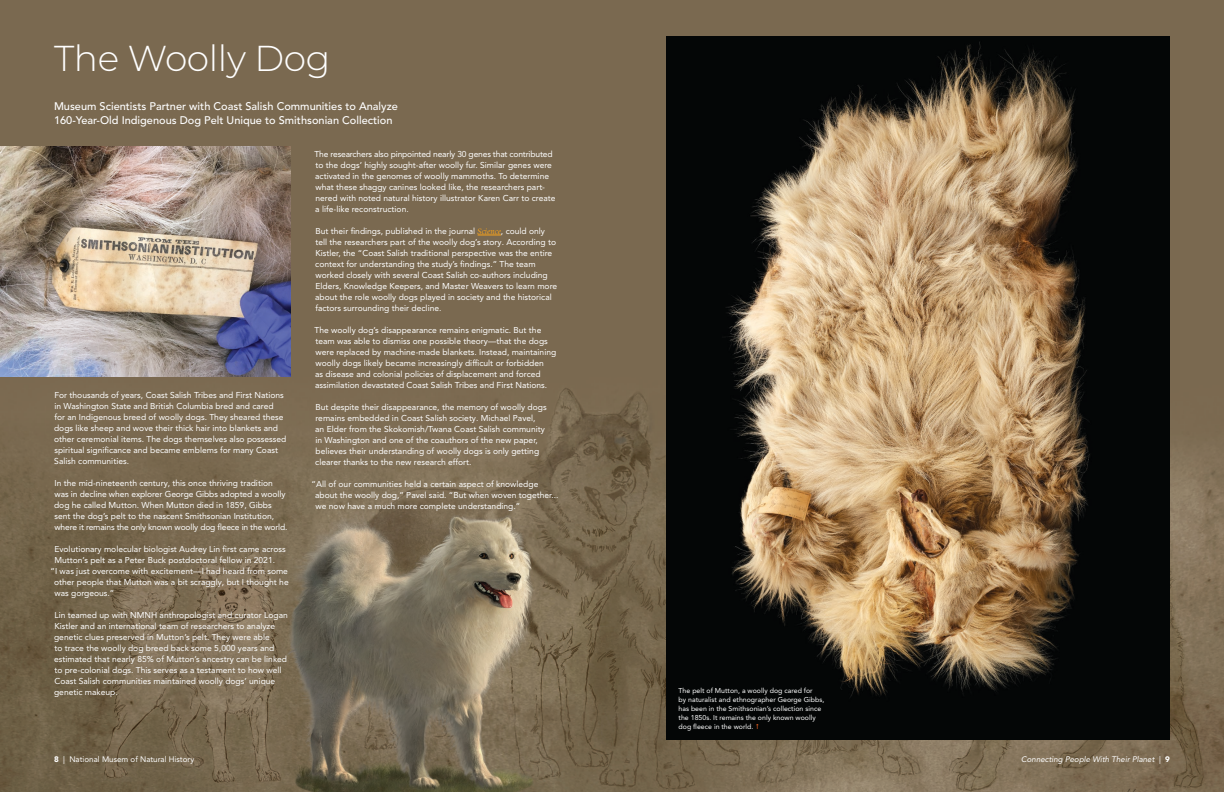
<style>
.page{position:relative;width:1224px;height:792px;background:#fff}
.page>*{position:absolute;margin:0;border:0;box-sizing:border-box;transform-origin:0 0}
.t1{font:300 36px "Montserrat";letter-spacing:-.01em;color:#fff}
.t2{font:500 11px/14px "Avenir LT Pro";color:#fff}
.t3{font:8.5px/11px "Avenir LT Pro";color:#fff}
.t4{font:italic 8px "Avenir LT Pro";color:#fff}
.t5{font:8px "Avenir LT Pro";color:#fff}
.t6{font:7px/9px "Avenir LT Pro";color:#fff}
.s1{font-weight:900}
.s2{font-family:"Freight Text";font-style:italic;color:#faa41a}
.s3{font-style:normal}
.s4{font-weight:900;font-style:normal}
</style>
<div class="page">
<img style="left:0;top:0;width:1224px;height:792px">
<img style="left:0;top:146px;width:290px;height:231px">
<svg style="left:478px;top:235px;width:23px;height:1px"></svg>
<img style="left:666px;top:36px;width:504px;height:704px">
<svg style="left:756px;top:724px;width:3px;height:5px"></svg>
<h1 class="t1" style="left:54px;top:34px;width:278px">The Woolly Dog</h1>
<h2 class="t2" style="left:54px;top:100px;width:345px">Museum Scientists Partner with Coast Salish Communities to Analyze<br>160-Year-Old Indigenous Dog Pelt Unique to Smithsonian Collection</h2>
<p class="t3" style="left:54px;top:390px;width:234px">For thousands of years, Coast Salish Tribes and First Nations in Washington State and British Columbia bred and cared<br>for an Indigenous breed of woolly dogs. They sheared these dogs like sheep and wove their thick hair into blankets and other ceremonial items. The dogs themselves also possessed spiritual significance and became emblems for many Coast Salish communities.</p>
<p class="t3" style="left:54px;top:478px;width:235px">In the mid-nineteenth century, this once thriving tradition was in decline when explorer George Gibbs adopted a woolly dog he called Mutton. When Mutton died in 1859, Gibbs sent the dog’s pelt to the nascent Smithsonian Institution, where it remains the only known woolly dog fleece in the world.</p>
<p class="t3" style="left:54px;top:544px;width:233px">Evolutionary molecular biologist Audrey Lin first came across</p>
<p class="t3" style="left:54px;top:555px;width:222px">Mutton’s pelt as a Peter Buck postdoctoral fellow in 2021.</p>
<p class="t3" style="left:51px;top:566px;width:239px">“I was just overcome with excitement—I had heard from some</p>
<p class="t3" style="left:54px;top:577px;width:236px">other people that Mutton was a bit scraggly, but I thought he</p>
<p class="t3" style="left:55px;top:588px;width:61px">was gorgeous.”</p>
<p class="t3" style="left:54px;top:610px;width:235px">Lin teamed up with NMNH anthropologist and curator Logan Kistler and an international team of researchers to analyze genetic clues preserved in Mutton’s pelt. They were able<br>to trace the woolly dog breed back some 5,000 years and estimated that nearly 85% of Mutton’s ancestry can be linked to pre-colonial dogs. This serves as a testament to how well Coast Salish communities maintained woolly dogs’ unique genetic makeup.</p>
<p class="t5" style="left:54px;top:754px;width:142px"><span class="s1">8</span> | National Musem of Natural History</p>
<p class="t3" style="left:315px;top:148px;width:243px">The researchers also pinpointed nearly 30 genes that contributed to the dogs’ highly sought-after woolly fur. Similar genes were activated in the genomes of woolly mammoths. To determine what these shaggy canines looked like, the researchers part&shy;nered with noted natural history illustrator Karen Carr to create a life-like reconstruction.</p>
<p class="t3" style="left:315px;top:225px;width:244px">But their findings, published in the journal <span class="s2">Science</span>, could only tell the researchers part of the woolly dog’s story. According to Kistler, the “Coast Salish traditional perspective was the entire context for understanding the study’s findings.” The team worked closely with several Coast Salish co-authors including Elders, Knowledge Keepers, and Master Weavers to learn more about the role woolly dogs played in society and the historical factors surrounding their decline.</p>
<p class="t3" style="left:315px;top:324px;width:243px">The woolly dog’s disappearance remains enigmatic. But the team was able to dismiss one possible theory—that the dogs were replaced by machine-made blankets. Instead, maintaining woolly dogs likely became increasingly difficult or forbidden<br>as disease and colonial policies of displacement and forced assimilation devastated Coast Salish Tribes and First Nations.</p>
<p class="t3" style="left:315px;top:401px;width:233px">But despite their disappearance, the memory of woolly dogs remains embedded in Coast Salish society. Michael Pavel, an Elder from the Skokomish/Twana Coast Salish community in Washington and one of the coauthors of the new paper, believes their understanding of woolly dogs is only getting clearer thanks to the new research effort.</p>
<p class="t3" style="left:315px;top:478px;width:245px;text-indent:-4px">“All of our communities held a certain aspect of knowledge about the woolly dog,” Pavel said. “But when woven together... we now have a much more complete understanding.”</p>
<p class="t6" style="left:679px;top:686px;width:147px">The pelt of Mutton, a woolly dog cared for<br>by naturalist and ethnographer George Gibbs, has been in the Smithsonian’s collection since the 1850s. It remains the only known woolly dog fleece in the world.</p>
<p class="t4" style="left:1021px;top:754px;width:150px">Connecting People With Their Planet <span class="s3">|</span> <span class="s4">9</span></p>
</div>
